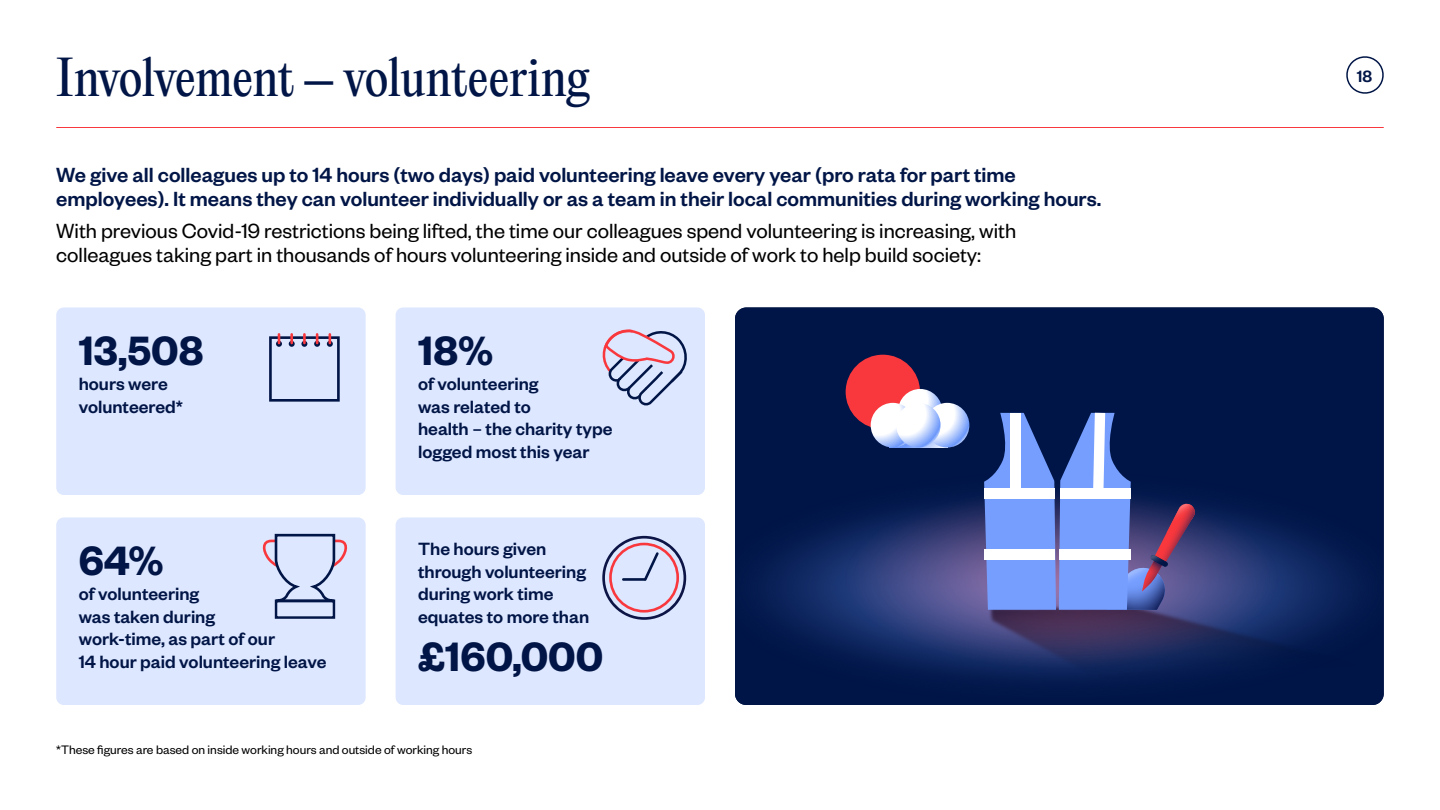
<style>
.page{position:relative;width:1440px;height:810px;background:#fff}
.page>*{position:absolute;margin:0;border:0;box-sizing:border-box;transform-origin:0 0}
.t1{font:48px "PP Editorial New";letter-spacing:-.015em;color:#011546}
.t2{font:600 45px "Founders Grotesk";color:#011546}
.t3{font:22.5px/24px "Founders Grotesk";color:#000}
.t4{font:500 22.5px/24px "Founders Grotesk";color:#011546}
.t5{font:500 19.5px/22.5px "Founders Grotesk";color:#011546}
.t6{font:500 18px "Founders Grotesk";color:#011546}
.t7{font:13.5px "Founders Grotesk";color:#000}
</style>
<div class="page">
<hr style="left:56px;top:127px;width:1328px;height:1px;background:#f9383d">
<div style="left:56px;top:308px;width:310px;height:187px;background:#dde7ff;border-radius:8px"></div>
<div style="left:56px;top:518px;width:310px;height:187px;background:#dde7ff;border-radius:8px"></div>
<div style="left:396px;top:308px;width:309px;height:187px;background:#dde7ff;border-radius:8px"></div>
<div style="left:396px;top:518px;width:309px;height:187px;background:#dde7ff;border-radius:8px"></div>
<svg style="left:269px;top:334px;width:71px;height:68px"></svg>
<div style="left:275px;top:599px;width:60px;height:20px;border:2px solid #011546"></div>
<svg style="left:262px;top:533px;width:85px;height:71px"></svg>
<svg style="left:602px;top:329px;width:85px;height:77px"></svg>
<svg style="left:602px;top:536px;width:84px;height:84px"></svg>
<div style="left:735px;top:308px;width:649px;height:162px;background:#001547"></div>
<img style="left:735px;top:470px;width:649px;height:235px">
<img style="left:826px;top:470px;width:470px;height:215px">
<img style="left:975px;top:591px;width:409px;height:109px">
<div style="left:846px;top:355px;width:74px;height:74px;background:#f9383d;border-radius:50%"></div>
<svg style="left:984px;top:413px;width:212px;height:197px;background:#5c70b4"></svg>
<div style="left:1060px;top:488px;width:71px;height:11px;background:#fff"></div>
<div style="left:1060px;top:549px;width:71px;height:11px;background:#fff"></div>
<svg style="left:898px;top:389px;width:44px;height:45px"></svg>
<svg style="left:901px;top:443px;width:38px;height:4px"></svg>
<svg style="left:925px;top:403px;width:44px;height:45px"></svg>
<svg style="left:871px;top:403px;width:44px;height:45px"></svg>
<svg style="left:896px;top:403px;width:45px;height:45px"></svg>
<svg style="left:1346px;top:56px;width:38px;height:38px"></svg>
<h2 class="t1" style="left:56px;top:44px;width:535px">Involvement – volunteering</h2>
<p class="t4" style="left:56px;top:162px;width:1047px">We give all colleagues up to 14 hours (two days) paid volunteering leave every year (pro rata for part time employees). It means they can volunteer individually or as a team in their local communities during working hours.</p>
<p class="t3" style="left:56px;top:218px;width:961px">With previous Covid-19 restrictions being lifted, the time our colleagues spend volunteering is increasing, with colleagues taking part in thousands of hours volunteering inside and outside of work to help build society:</p>
<p class="t2" style="left:79px;top:322px;width:126px">13,508</p>
<p class="t5" style="left:79px;top:372px;width:106px">hours were volunteered*</p>
<p class="t2" style="left:79px;top:532px;width:86px">64%</p>
<p class="t5" style="left:79px;top:582px;width:249px">of volunteering<br>was taken during<br>work-time, as part of our<br>14 hour paid volunteering leave</p>
<p class="t2" style="left:418px;top:322px;width:77px">18%</p>
<p class="t5" style="left:418px;top:372px;width:196px">of volunteering<br>was related to<br>health – the charity type logged most this year</p>
<p class="t5" style="left:418px;top:537px;width:173px">The hours given through volunteering during work time equates to more than</p>
<p class="t2" style="left:418px;top:628px;width:187px">£160,000</p>
<p class="t7" style="left:56px;top:741px;width:417px">*These figures are based on inside working hours and outside of working hours</p>
<p class="t6" style="left:1357px;top:65px;width:17px">18</p>
</div>
